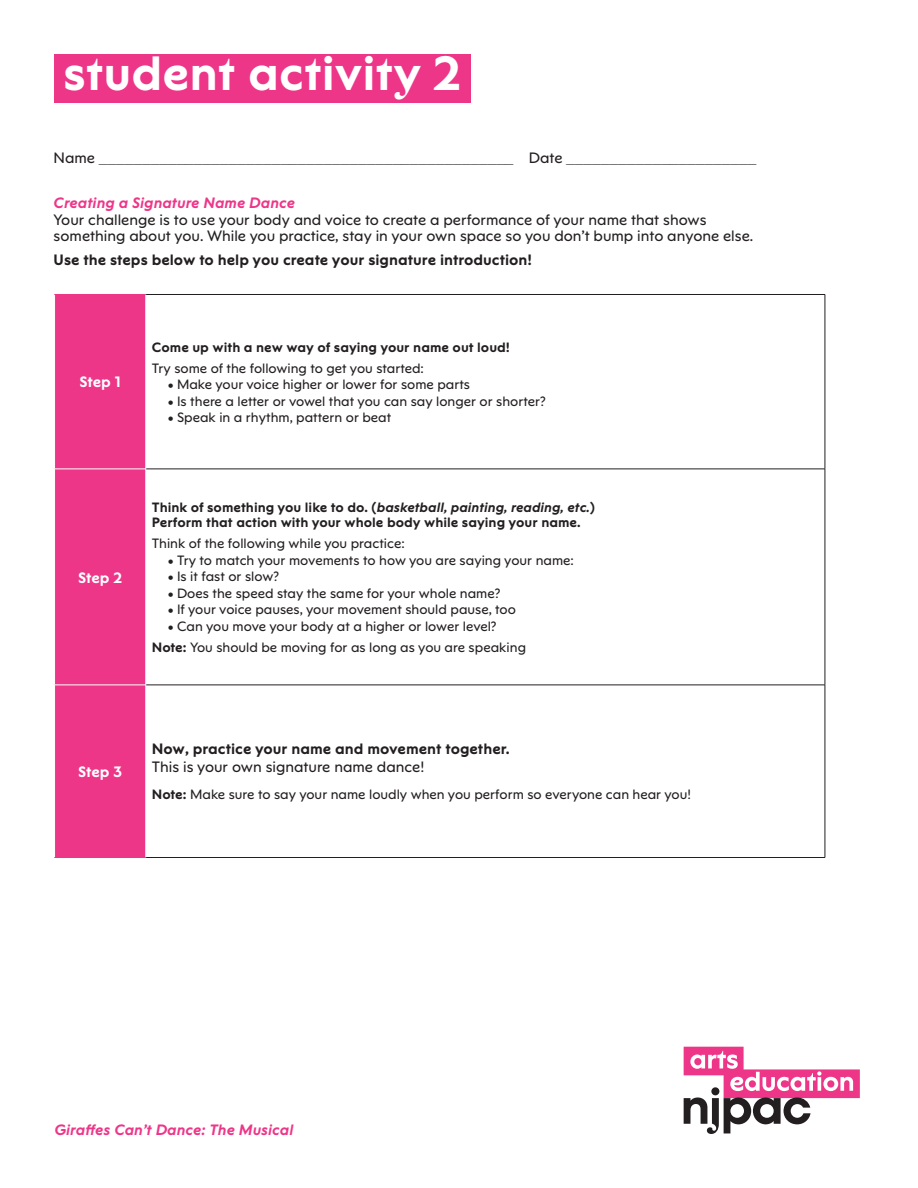
<style>
.page{position:relative;width:918px;height:1188px;background:#fff}
.page>*{position:absolute;margin:0;border:0;box-sizing:border-box;transform-origin:0 0}
.t1{font:700 48px "NJPAC Sans";color:#fff}
.t2{font:15px/16.5px "NJPAC Sans";color:#231f20}
.t3{font:700 15px "NJPAC Sans";color:#231f20}
.t4{font:italic 700 15px "NJPAC Sans";color:#ee3689}
.t5{font:700 15px "NJPAC Sans";color:#fff}
.t6{font:13.5px/21px "NJPAC Sans";color:#231f20}
.t7{font:700 13.5px/15px "NJPAC Sans";color:#231f20}
.s1{font-weight:700}
.s2{font-style:italic}
</style>
<div class="page">
<div style="left:54px;top:54px;width:416px;height:48px;background:#ee3689"></div>
<svg style="left:684px;top:1047px;width:176px;height:87px"></svg>
<div style="left:55px;top:295px;width:91px;height:562px;background:#ee3689"></div>
<hr style="left:146px;top:294px;width:679px;height:1px;background:#231f20">
<hr style="left:825px;top:295px;width:1px;height:174px;background:#231f20">
<hr style="left:146px;top:469px;width:679px;height:1px;background:#231f20">
<hr style="left:825px;top:469px;width:1px;height:216px;background:#231f20">
<hr style="left:146px;top:685px;width:679px;height:1px;background:#231f20">
<hr style="left:825px;top:685px;width:1px;height:172px;background:#231f20">
<hr style="left:146px;top:857px;width:679px;height:1px;background:#231f20">
<hr style="left:54px;top:469px;width:92px;height:1px;background:#fff">
<hr style="left:146px;top:469px;width:1px;height:216px;background:#fff">
<hr style="left:54px;top:685px;width:92px;height:1px;background:#fff">
<hr style="left:146px;top:685px;width:1px;height:172px;background:#fff">
<hr style="left:54px;top:294px;width:92px;height:1px;background:#ee3689">
<hr style="left:54px;top:857px;width:92px;height:1px;background:#ee3689">
<h1 class="t1" style="left:63px;top:44px;width:399px">student activity 2</h1>
<p class="t2" style="left:54px;top:149px;width:704px">Name ________________________________________________ Date ______________________</p>
<p class="t4" style="left:54px;top:194px;width:243px">Creating a Signature Name Dance</p>
<p class="t2" style="left:54px;top:211px;width:701px">Your challenge is to use your body and voice to create a performance of your name that shows something about you. While you practice, stay in your own space so you don’t bump into anyone else.</p>
<p class="t3" style="left:54px;top:250px;width:480px">Use the steps below to help you create your signature introduction!</p>
<p class="t5" style="left:79px;top:373px;width:43px">Step 1</p>
<p class="t7" style="left:152px;top:339px;width:360px">Come up with a new way of saying your name out loud!</p>
<p class="t6" style="left:152px;top:357px;width:274px">Try some of the following to get you started:</p>
<p class="t6" style="left:168px;top:374px;width:303px"><span class="s1">•</span> Make your voice higher or lower for some parts</p>
<p class="t6" style="left:168px;top:390px;width:379px"><span class="s1">•</span> Is there a letter or vowel that you can say longer or shorter?</p>
<p class="t6" style="left:168px;top:407px;width:225px"><span class="s1">•</span> Speak in a rhythm, pattern or beat</p>
<p class="t5" style="left:78px;top:568px;width:46px">Step 2</p>
<p class="t7" style="left:152px;top:500px;width:445px">Think of something you like to do. (<span class="s2">basketball, painting, reading, etc.</span>)<br>Perform that action with your whole body while saying your name.</p>
<p class="t6" style="left:152px;top:533px;width:254px">Think of the following while you practice:</p>
<p class="t6" style="left:168px;top:549px;width:407px"><span class="s1">•</span> Try to match your movements to how you are saying your name:</p>
<p class="t6" style="left:168px;top:566px;width:112px"><span class="s1">•</span> Is it fast or slow?</p>
<p class="t6" style="left:168px;top:582px;width:334px"><span class="s1">•</span> Does the speed stay the same for your whole name?</p>
<p class="t6" style="left:168px;top:599px;width:349px"><span class="s1">•</span> If your voice pauses, your movement should pause, too</p>
<p class="t6" style="left:152px;top:615px;width:376px;text-indent:16px"><span class="s1">•</span> Can you move your body at a higher or lower level?<br><span class="s1">Note:</span> You should be moving for as long as you are speaking</p>
<p class="t5" style="left:78px;top:763px;width:46px">Step 3</p>
<p class="t3" style="left:152px;top:740px;width:360px">Now, practice your name and movement together.</p>
<p class="t2" style="left:152px;top:758px;width:274px">This is your own signature name dance!</p>
<p class="t6" style="left:152px;top:784px;width:541px"><span class="s1">Note:</span> Make sure to say your name loudly when you perform so everyone can hear you!</p>
<p class="t4" style="left:54px;top:1121px;width:241px">Giraffes Can’t Dance: The Musical</p>
</div>
